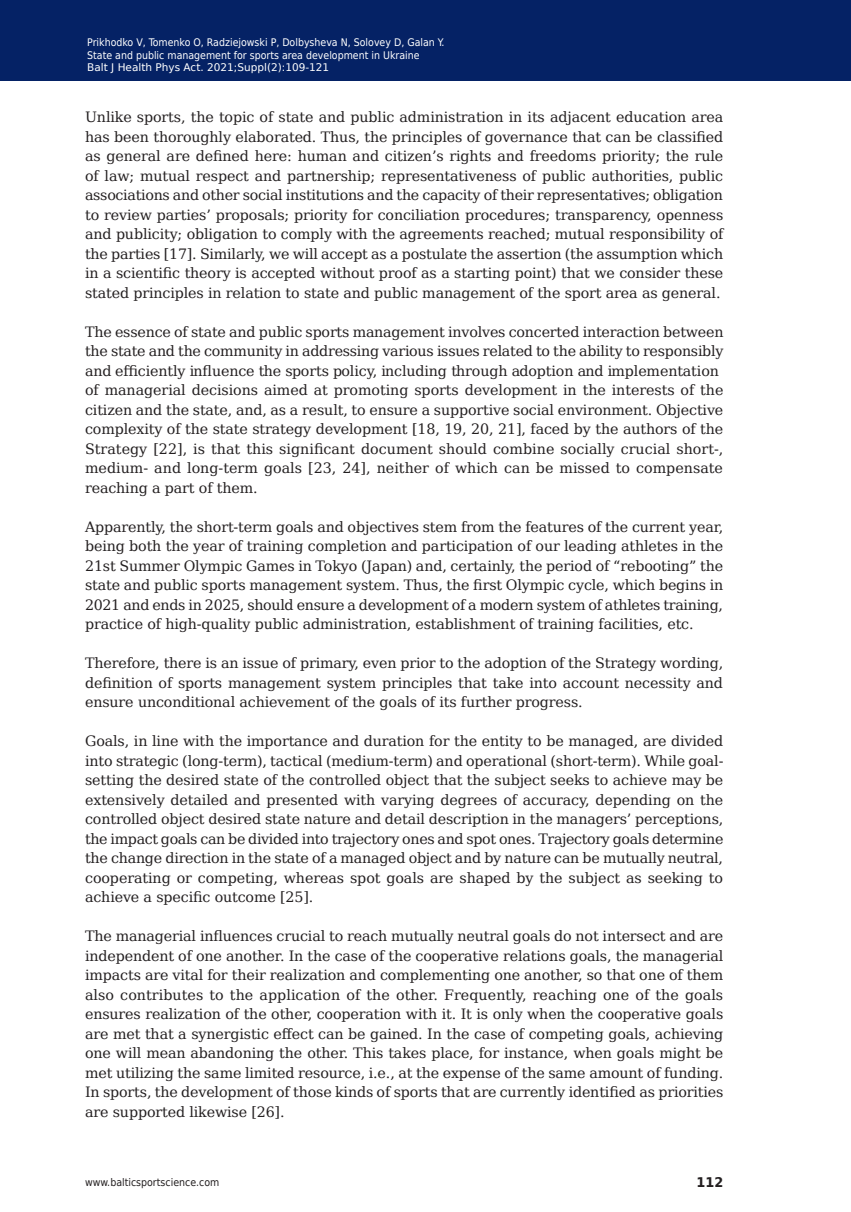
<style>
.page{position:relative;width:851px;height:1212px;background:#fff}
.page>*{position:absolute;margin:0;border:0;box-sizing:border-box;transform-origin:0 0}
.t1{font:14.25px/19.5px "DejaVu Serif";letter-spacing:-.01em;color:#231f20;text-align:justify}
.t2{font:700 13.35px "DejaVu Sans";color:#231f20;scale:.96 1}
.t3{font:10.5px/12.6px "DejaVu Sans Condensed";color:#fff}
.t4{font:10.5px "DejaVu Sans";color:#fff}
.t5{font:10.5px "DejaVu Sans Condensed";color:#231f20}
</style>
<div class="page">
<div style="left:0;top:0;width:850px;height:80px;background:#052265"></div>
<p class="t3" style="left:87px;top:35px;width:359px">Prikhodko V, Tomenko O, Radziejowski P, Dolbysheva N, Solovey D, Galan Y.<br>State and public management for sports area development in Ukraine</p>
<p class="t4" style="left:87px;top:59px;width:243px">Balt J Health Phys Act. 2021;Suppl(2):109-121</p>
<p class="t1" style="left:85px;top:106px;width:639px">Unlike sports, the topic of state and public administration in its adjacent education area has been thoroughly elaborated. Thus, the principles of governance that can be classified as general are defined here: human and citizen’s rights and freedoms priority; the rule of law; mutual respect and partnership; representativeness of public authorities, public associations and other social institutions and the capacity of their representatives; obligation to review parties’ proposals; priority for conciliation procedures; transparency, openness and publicity; obligation to comply with the agreements reached; mutual responsibility of the parties [17]. Similarly, we will accept as a postulate the assertion (the assumption which in a scientific theory is accepted without proof as a starting point) that we consider these stated principles in relation to state and public management of the sport area as general.</p>
<p class="t1" style="left:85px;top:321px;width:639px">The essence of state and public sports management involves concerted interaction between the state and the community in addressing various issues related to the ability to responsibly and efficientlyi</p>
<p class="t1" style="left:85px;top:360px;width:639px;text-align:left;text-indent:117px">nfluencethesportspolicy,includingthroughadoptionandimplementation<br>of managerial decisions aimed at promoting sports development in the interests of the citizen and the state, and, as a result, to ensure a supportive social environment. Objective complexity of the state strategy development [18, 19, 20, 21], faced by the authors of the Strategy [22], is that this significant document should combine socially crucial short-, medium- and long-term goals [23, 24], neither of which can be missed to compensate reaching a part of them.</p>
<p class="t1" style="left:85px;top:516px;width:639px">Apparently, the short-term goals and objectives stem from the features of the current year, being both the year of training completion and participation of our leading athletes in the 21st Summer Olympic Games in Tokyo (Japan) and, certainly, the period of “rebooting” the state and public sports management system. Thus, the first Olympic cycle, which begins in 2021 and ends in 2025, should ensure a development of a modern system of athletes training, practice of high-quality public administration, establishment of training facilities, etc.</p>
<p class="t1" style="left:85px;top:652px;width:639px">Therefore, there is an issue of primary, even prior to the adoption of the Strategy wording, definition of sports management system principles that take into account necessity and ensure unconditional achievement of the goals of its further progress.</p>
<p class="t1" style="left:85px;top:730px;width:640px">Goals, in line with the importance and duration for the entity to be managed, are divided into strategic (long-term), tactical (medium-term) and operational (short-term). While goal&shy;setting the desired state of the controlled object that the subject seeks to achieve may be extensively detailed and presented with varying degrees of accuracy, depending on the controlled object desired state nature and detail description in the managers’ perceptions, the impact goals can be divided into trajectory ones and spot ones. Trajectory goals determine the change direction in the state of a managed object and by nature can be mutually neutral, cooperating or competing, whereas spot goals are shaped by the subject as seeking to achieve a specific outcome [25].</p>
<p class="t1" style="left:85px;top:925px;width:639px">The managerial influences crucial to reach mutually neutral goals do not intersect and are independent of one another. In the case of the cooperative relations goals, the managerial impacts are vital for their realization and complementing one another, so that one of them also contributes to the application of the other. Frequently, reaching one of the goals ensures realization of the other, cooperation with it. It is only when the cooperative goals are met that a synergistic effect can be gained. In the case of competing goals, achieving one will mean abandoning the other. This takes place, for instance, when goals might be met utilizing the same limited resource, i.e., at the expense of the same amount of funding.<br>In sports, the development of those kinds of sports that are currently identified as priorities are supported likewise [26].</p>
<p class="t5" style="left:85px;top:1174px;width:136px">www.balticsportscience.com</p>
<p class="t2" style="left:696px;top:1172px;width:29px">112</p>
</div>
